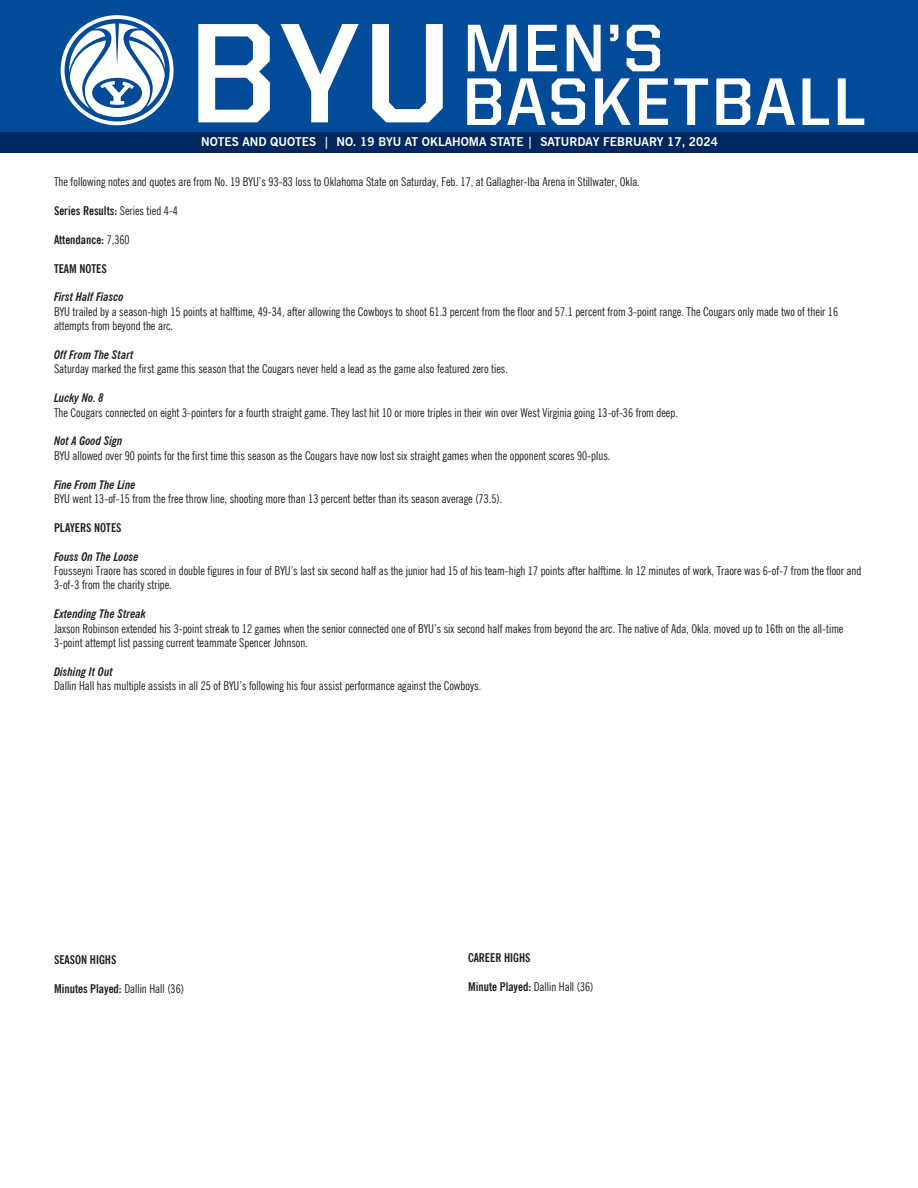
<style>
.page{position:relative;width:918px;height:1188px;background:#fff}
.page>*{position:absolute;margin:0;border:0;box-sizing:border-box;transform-origin:0 0}
.t1{font:700 142.5px "United Sans Reg";color:#fff}
.t2{font:700 67.5px "United Sans Reg";letter-spacing:.025em;color:#fff}
.t3{font:condensed 12px/14.4px "News Gothic BT";color:#231f20}
.t4{font:700 condensed 12px "News Gothic BT";color:#231f20}
.t5{font:italic 700 condensed 12px "News Gothic BT";color:#231f20}
.t6{font:700 12px "News Gothic BT";color:#fff}
.s1{font-weight:400}
.s2{font-weight:700}
</style>
<div class="page">
<div style="left:0;top:0;width:918px;height:138px;background:#024b99"></div>
<div style="left:0;top:132px;width:918px;height:21px;background:#00285f"></div>
<svg style="left:61px;top:15px;width:113px;height:110px"></svg>
<p class="t1" style="left:188px;top:-5px;width:267px">BYU</p>
<p class="t6" style="left:201px;top:135px;width:518px">NOTES AND QUOTES | NO. 19 BYU AT OKLAHOMA STATE | SATURDAY FEBRUARY 17, 2024</p>
<p class="t2" style="left:463px;top:11px;width:202px">MEN’S</p>
<p class="t2" style="left:462px;top:65px;width:406px">BASKETBALL</p>
<p class="t3" style="left:54px;top:175px;width:587px">The following notes and quotes are from No. 19 BYU’s 93-83 loss to Oklahoma State on Saturday, Feb. 17, at Gallagher-Iba Arena in Stillwater, Okla.</p>
<p class="t4" style="left:54px;top:203px;width:125px">Series Results: <span class="s1">Series tied 4-4</span></p>
<p class="t4" style="left:54px;top:232px;width:77px">Attendance: <span class="s1">7,360</span></p>
<p class="t4" style="left:54px;top:261px;width:54px">TEAM NOTES</p>
<p class="t5" style="left:54px;top:290px;width:71px">First Half Fiasco</p>
<p class="t3" style="left:54px;top:304px;width:786px">BYU trailed by a season-high 15 points at halftime, 49-34, after allowing the Cowboys to shoot 61.3 percent from the floor and 57.1 percent from 3-point range. The Cougars only made two of their 16 attempts from beyond the arc.</p>
<p class="t5" style="left:54px;top:347px;width:81px">Off From The Start</p>
<p class="t3" style="left:54px;top:362px;width:455px">Saturday marked the first game this season that the Cougars never held a lead as the game also featured zero ties.</p>
<p class="t5" style="left:54px;top:391px;width:51px">Lucky No. 8</p>
<p class="t3" style="left:54px;top:405px;width:626px">The Cougars connected on eight 3-pointers for a fourth straight game. They last hit 10 or more triples in their win over West Virginia going 13-of-36 from deep.</p>
<p class="t5" style="left:54px;top:434px;width:70px">Not A Good Sign</p>
<p class="t3" style="left:54px;top:448px;width:558px">BYU allowed over 90 points for the first time this season as the Cougars have now lost six straight games when the opponent scores 90-plus.</p>
<p class="t5" style="left:54px;top:477px;width:83px">Fine From The Line</p>
<p class="t3" style="left:54px;top:491px;width:450px">BYU went 13-of-15 from the free throw line, shooting more than 13 percent better than its season average (73.5).</p>
<p class="t4" style="left:54px;top:520px;width:69px">PLAYERS NOTES</p>
<p class="t5" style="left:54px;top:549px;width:86px">Fouss On The Loose</p>
<p class="t3" style="left:54px;top:563px;width:809px">Fousseyni Traore has scored in double figures in four of BYU’s last six second half as the junior had 15 of his team-high 17 points after halftime. In 12 minutes of work, Traore was 6-of-7 from the floor and<br>3-of-3 from the charity stripe.</p>
<p class="t5" style="left:54px;top:607px;width:93px">Extending The Streak</p>
<p class="t3" style="left:54px;top:621px;width:791px">Jaxson Robinson extended his 3-point streak to 12 games when the senior connected one of BYU’s six second half makes from beyond the arc. The native of Ada, Okla. moved up to 16th on the all-time<br>3-point attempt list passing current teammate Spencer Johnson.</p>
<p class="t5" style="left:54px;top:664px;width:60px">Dishing It Out</p>
<p class="t3" style="left:54px;top:679px;width:429px">Dallin Hall has multiple assists in all 25 of BYU’s following his four assist performance against the Cowboys.</p>
<p class="t4" style="left:54px;top:952px;width:64px">SEASON HIGHS</p>
<p class="t4" style="left:54px;top:981px;width:132px">Minutes Played: <span class="s1">Dallin Hall (36)</span></p>
<p class="t4" style="left:468px;top:951px;width:64px">CAREER HIGHS</p>
<p class="t3" style="left:468px;top:980px;width:127px"><span class="s2">Minute Played:</span> Dallin Hall (36)</p>
</div>
